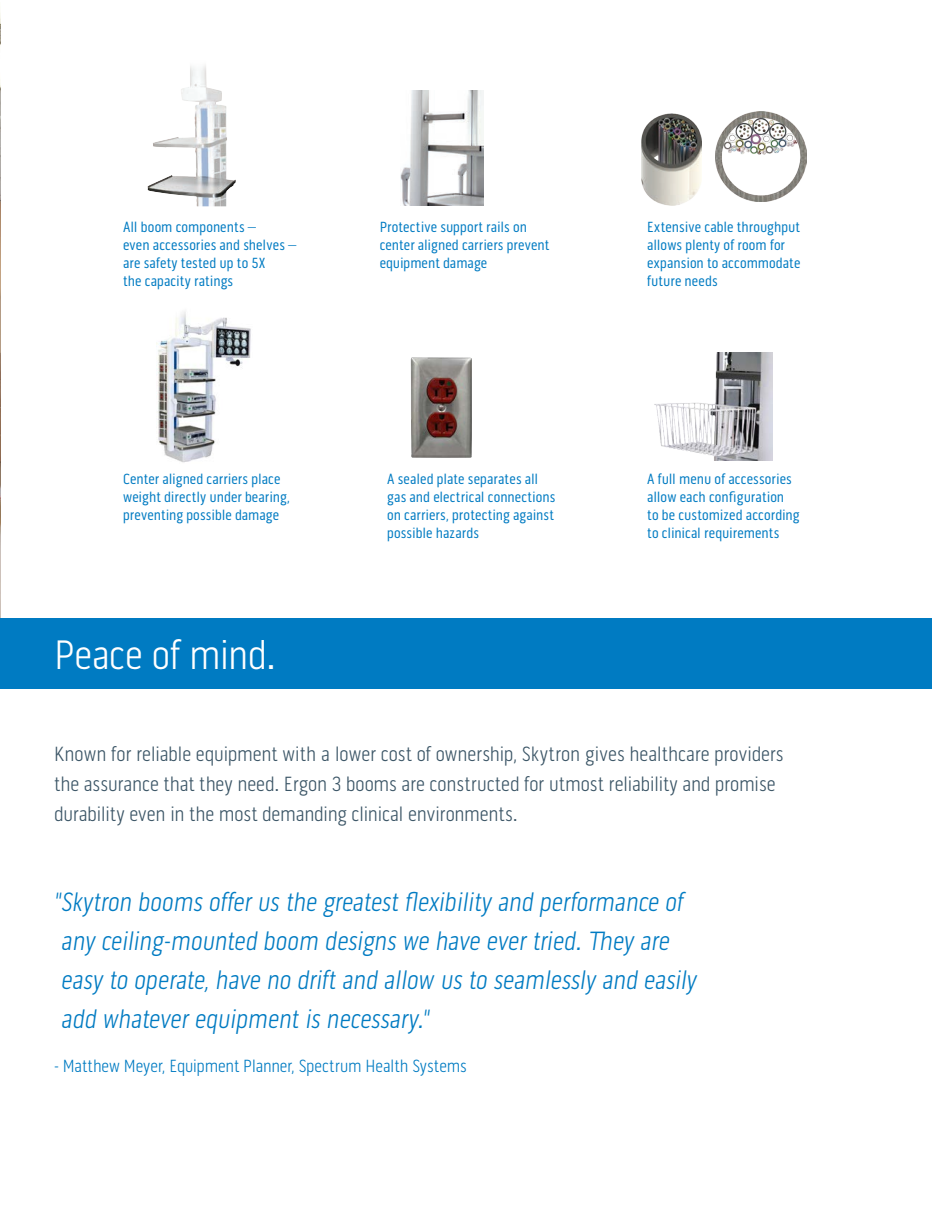
<style>
.page{position:relative;width:932px;height:1215px;background:#fff}
.page>*{position:absolute;margin:0;border:0;box-sizing:border-box;transform-origin:0 0}
.Table_Header{font:300 42px "Pill Gothic 300 mg";letter-spacing:-.005em;color:#fff}
.Bullets{font:27px/39px "Pill Gothic 300 mg Light Obliq";letter-spacing:-.015em;color:#007bc2}
.t1{font:300 21px/30px "Pill Gothic 300 mg";letter-spacing:-.005em;color:#3b5566}
.Bullets-2{font:300 18px "Pill Gothic 300 mg";letter-spacing:-.01em;color:#007bc2}
.BODY{font:15px/18px "Pill Gothic 300 mg";letter-spacing:.005em;color:#007bc2}
</style>
<div class="page">
<img style="left:156px;top:311px;width:95px;height:152px">
<img style="left:410px;top:357px;width:62px;height:101px">
<img style="left:400px;top:90px;width:83px;height:115px">
<img style="left:654px;top:353px;width:118px;height:108px">
<img style="left:715px;top:111px;width:91px;height:90px">
<img style="left:641px;top:114px;width:60px;height:91px">
<img style="left:0;top:13px;width:1px;height:605px">
<img style="left:147px;top:65px;width:89px;height:141px">
<div style="left:0;top:618px;width:932px;height:70px;background:#007bc2"></div>
<p class="BODY" style="left:123px;top:218px;width:175px">All boom components –<br>even accessories and shelves – are safety tested up to 5X<br>the capacity ratings</p>
<p class="BODY" style="left:123px;top:470px;width:169px">Center aligned carriers place weight directly under bearing, preventing possible damage</p>
<p class="Table_Header" style="left:54px;top:630px;width:223px">Peace of mind.</p>
<p class="BODY" style="left:379px;top:218px;width:171px">Protective support rails on center aligned carriers prevent equipment damage</p>
<p class="BODY" style="left:387px;top:470px;width:170px">A sealed plate separates all gas and electrical connections on carriers, protecting against possible hazards</p>
<p class="BODY" style="left:647px;top:218px;width:155px">Extensive cable throughput allows plenty of room for expansion to accommodate future needs</p>
<p class="BODY" style="left:647px;top:470px;width:154px">A full menu of accessories allow each configuration<br>to be customized according to clinical requirements</p>
<p class="t1" style="left:54px;top:739px;width:731px">Known for reliable equipment with a lower cost of ownership, Skytron gives healthcare providers the assurance that they need. Ergon 3 booms are constructed for utmost reliability and promise durability even in the most demanding clinical environments.</p>
<p class="Bullets" style="left:54px;top:883px;width:645px">"Skytron booms offer us the greatest flexibility and performance of any ceiling-mounted boom designs we have ever tried. They are easy to operate, have no drift and allow us to seamlessly and easily add whatever equipment is necessary."</p>
<p class="Bullets-2" style="left:54px;top:1055px;width:414px">- Matthew Meyer, Equipment Planner, Spectrum Health Systems</p>
</div>
